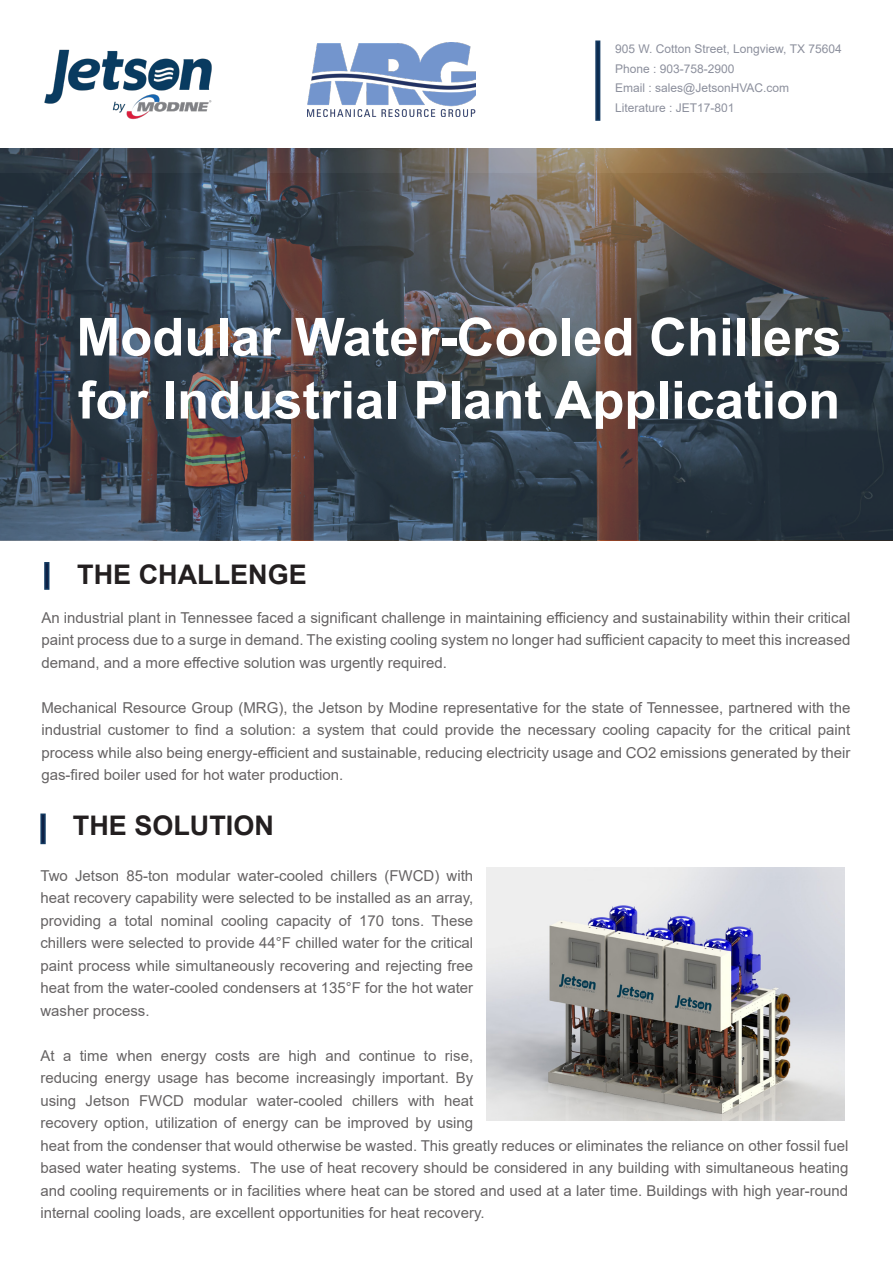
<style>
.page{position:relative;width:893px;height:1263px;background:#fff}
.page>*{position:absolute;margin:0;border:0;box-sizing:border-box;transform-origin:0 0}
.Open_Sans_Bold_Size_35pt_Lea_42pt_Right{font:700 52.5px/63px "Arial";color:#fff}
.Bold_Size_18pt_Lea_21pt_Left{font:700 27px "Arial";color:#231f20}
.t1{font:15px/22.5px "Arial";color:#231f20;text-align:justify}
.t2{font:12px/19.5px "Arial";color:#5a5f72}
</style>
<div class="page">
<svg style="left:0;top:148px;width:893px;height:392px;background:#43474e"></svg>
<svg style="left:40px;top:813px;width:6px;height:31px"></svg>
<svg style="left:595px;top:40px;width:5px;height:81px"></svg>
<svg style="left:44px;top:562px;width:5px;height:28px"></svg>
<img style="left:44px;top:49px;width:168px;height:70px">
<img style="left:486px;top:868px;width:359px;height:253px">
<img style="left:307px;top:42px;width:169px;height:74px">
<p class="t2" style="left:615px;top:39px;width:228px">905 W. Cotton Street, Longview, TX 75604<br>Phone : 903-758-2900<br>Email : sales@JetsonHVAC.com<br>Literature : JET17-801</p>
<p class="Open_Sans_Bold_Size_35pt_Lea_42pt_Right" style="left:76px;top:306px;width:767px">Modular Water-Cooled Chillers for Industrial Plant Application</p>
<p class="Bold_Size_18pt_Lea_21pt_Left" style="left:77px;top:556px;width:231px">THE CHALLENGE</p>
<p class="t1" style="left:41px;top:606px;width:810px">An industrial plant in Tennessee faced a significant challenge in maintaining efficiency and sustainability within their critical paint process due to a surge in demand. The existing cooling system no longer had sufficient capacity to meet this increased demand, and a more effective solution was urgently required.</p>
<p class="t1" style="left:41px;top:696px;width:810px">Mechanical Resource Group (MRG), the Jetson by Modine representative for the state of Tennessee, partnered with the industrial customer to find a solution: a system that could provide the necessary cooling capacity for the critical paint process while also being energy-efficient and sustainable, reducing electricity usage and CO2 emissions generated by their gas-fired boiler used for hot water production.</p>
<p class="Bold_Size_18pt_Lea_21pt_Left" style="left:73px;top:807px;width:203px">THE SOLUTION</p>
<p class="t1" style="left:40px;top:864px;width:434px">Two Jetson 85-ton modular water-cooled chillers (FWCD) with heat recovery capability were selected to be installed as an array, providing a total nominal cooling capacity of 170 tons. These chillers were selected to provide 44°F chilled water for the critical paint process while simultaneously recovering and rejecting free heat from the water-cooled condensers at 135°F for the hot water washer process.</p>
<p class="t1" style="left:40px;top:1044px;width:809px;text-align:left">At a time when energy costs are high and continue to rise,<br>reducing energy usage has become increasingly important. By<br>using Jetson FWCD modular water-cooled chillers with heat<br>recovery option, utilization of energy can be improved by using<br>heat from the condenser that would otherwise be wasted. This greatly reduces or eliminates the reliance on other fossil fuel based water heating systems. The use of heat recovery should be considered in any building with simultaneous heating and cooling requirements or in facilities where heat can be stored and used at a later time. Buildings with high year-round internal cooling loads, are excellent opportunities for heat recovery.</p>
</div>
